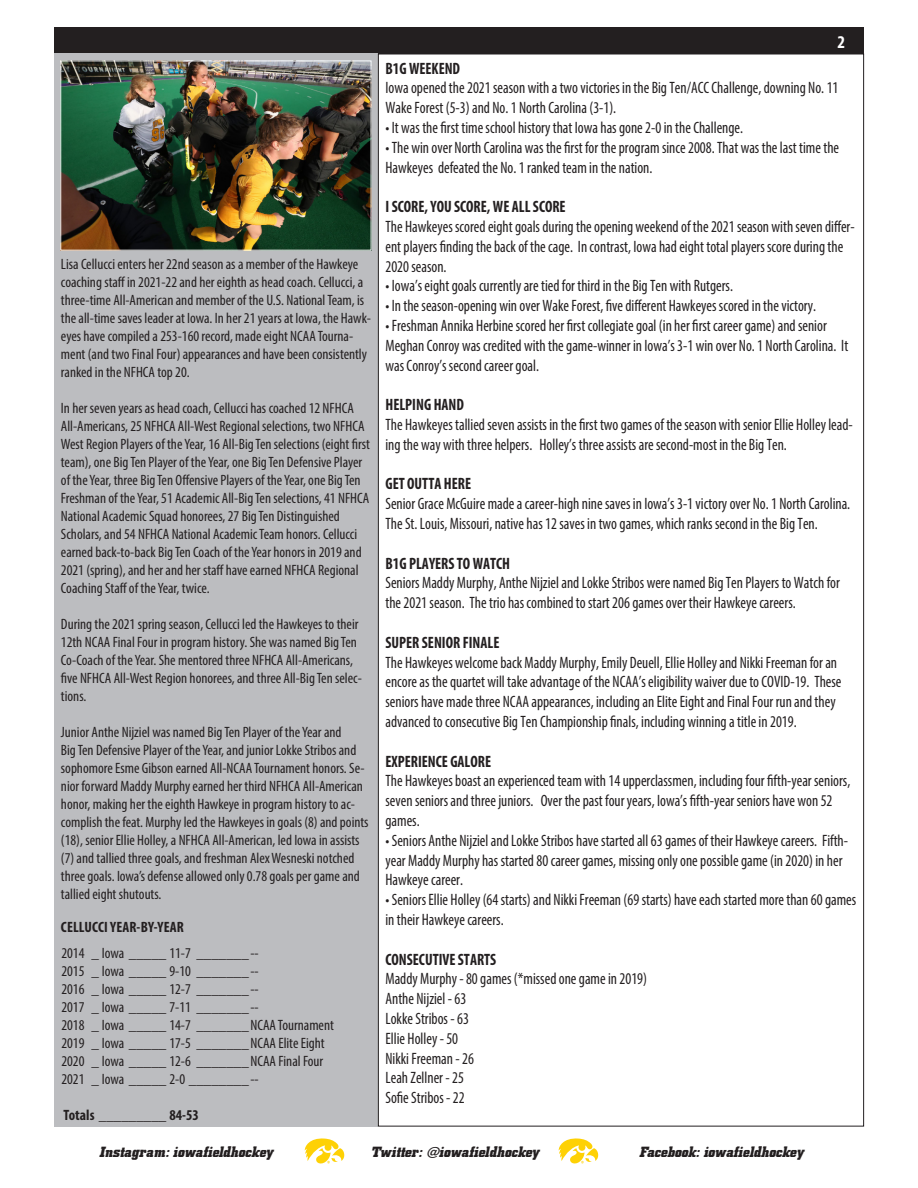
<style>
.page{position:relative;width:918px;height:1188px;background:#fff}
.page>*{position:absolute;margin:0;border:0;box-sizing:border-box;transform-origin:0 0}
.t1{font:700 condensed 18px "Myriad Pro";color:#fff}
.t2{font:condensed 16.5px/19.8px "Myriad Pro";color:#231f20;scale:.93 1}
.t3{font:700 condensed 16.5px "Myriad Pro";color:#231f20;scale:.93 1}
.t4{font:condensed 15px/18px "Myriad Pro";color:#231f20}
.t5{font:italic 700 15px "Hawkeye";color:#231f20}
.t6{font:700 condensed 15px "Myriad Pro";letter-spacing:.01em;color:#231f20}
</style>
<div class="page">
<div style="left:54px;top:27px;width:810px;height:27px;background:#231f20"></div>
<svg style="left:305px;top:1138px;width:39px;height:26px"></svg>
<svg style="left:559px;top:1138px;width:39px;height:26px"></svg>
<div style="left:54px;top:53px;width:324px;height:1074px;background:#bcbdc0"></div>
<img style="left:62px;top:63px;width:307px;height:186px">
<div style="left:60px;top:61px;width:311px;height:190px;border:1px solid #fff"></div>
<p class="t4" style="left:61px;top:254px;width:312px">Lisa Cellucci enters her 22nd season as a member of the Hawkeye coaching staff in 2021-22 and her eighth as head coach. Cellucci, a three-time All-American and member of the U.S. National Team, is the all-time saves leader at Iowa. In her 21 years at Iowa, the Hawk&shy;eyes have compiled a 253-160 record, made eight NCAA Tourna&shy;ment (and two Final Four) appearances and have been consistently ranked in the NFHCA top 20.</p>
<p class="t4" style="left:61px;top:398px;width:311px">In her seven years as head coach, Cellucci has coached 12 NFHCA All-Americans, 25 NFHCA All-West Regional selections, two NFHCA West Region Players of the Year, 16 All-Big Ten selections (eight first team), one Big Ten Player of the Year, one Big Ten Defensive Player of the Year, three Big Ten Offensive Players of the Year, one Big Ten Freshman of the Year, 51 Academic All-Big Ten selections, 41 NFHCA National Academic Squad honorees, 27 Big Ten Distinguished Scholars, and 54 NFHCA National Academic Team honors. Cellucci earned back-to-back Big Ten Coach of the Year honors in 2019 and 2021 (spring), and her and her staff have earned NFHCA Regional Coaching Staff of the Year, twice.</p>
<p class="t4" style="left:61px;top:614px;width:302px">During the 2021 spring season, Cellucci led the Hawkeyes to their 12th NCAA Final Four in program history. She was named Big Ten Co-Coach of the Year. She mentored three NFHCA All-Americans, five NFHCA All-West Region honorees, and three All-Big Ten selec&shy;tions.</p>
<p class="t4" style="left:61px;top:722px;width:309px">Junior Anthe Nijziel was named Big Ten Player of the Year and<br>Big Ten Defensive Player of the Year, and junior Lokke Stribos and sophomore Esme Gibson earned All-NCAA Tournament honors. Se&shy;nior forward Maddy Murphy earned her third NFHCA All-American honor, making her the eighth Hawkeye in program history to ac&shy;complish the feat. Murphy led the Hawkeyes in goals (8) and points (18), senior Ellie Holley, a NFHCA All-American, led Iowa in assists (7) and tallied three goals, and freshman Alex Wesneski notched three goals. Iowa’s defense allowed only 0.78 goals per game and tallied eight shutouts.</p>
<p class="t6" style="left:61px;top:917px;width:124px">CELLUCCI YEAR-BY-YEAR</p>
<p class="t4" style="left:61px;top:943px;width:199px">2014 _ Iowa _____ 11-7 _______--</p>
<p class="t4" style="left:61px;top:961px;width:199px">2015 _ Iowa _____ 9-10 _______--</p>
<p class="t4" style="left:61px;top:979px;width:199px">2016 _ Iowa _____ 12-7 _______--</p>
<p class="t4" style="left:61px;top:997px;width:199px">2017 _ Iowa _____ 7-11 _______--</p>
<p class="t4" style="left:61px;top:1015px;width:274px">2018 _ Iowa _____ 14-7 _______NCAA Tournament</p>
<p class="t4" style="left:61px;top:1033px;width:265px">2019 _ Iowa _____ 17-5 _______NCAA Elite Eight</p>
<p class="t4" style="left:61px;top:1051px;width:263px">2020 _ Iowa _____ 12-6 _______NCAA Final Four</p>
<p class="t4" style="left:61px;top:1069px;width:199px">2021 _ Iowa _____ 2-0 ________--</p>
<p class="t6" style="left:64px;top:1105px;width:137px">Totals _________ 84-53</p>
<p class="t1" style="left:837px;top:31px;width:9px">2</p>
<p class="t3" style="left:386px;top:58px;width:82px">B1G WEEKEND</p>
<p class="t2" style="left:386px;top:78px;width:489px">Iowa opened the 2021 season with a two victories in the Big Ten/ACC Challenge, downing No. 11<br>Wake Forest (5-3) and No. 1 North Carolina (3-1).</p>
<p class="t2" style="left:386px;top:117px;width:386px">• It was the first time school history that Iowa has gone 2-0 in the Challenge.</p>
<p class="t2" style="left:386px;top:137px;width:489px">• The win over North Carolina was the first for the program since 2008. That was the last time the<br>Hawkeyes defeated the No. 1 ranked team in the nation.</p>
<p class="t3" style="left:386px;top:196px;width:195px">I SCORE, YOU SCORE, WE ALL SCORE</p>
<p class="t2" style="left:386px;top:216px;width:506px">The Hawkeyes scored eight goals during the opening weekend of the 2021 season with seven differ&shy;ent players finding the back of the cage. In contrast, Iowa had eight total players score during the<br>2020 season.</p>
<p class="t2" style="left:386px;top:276px;width:375px">• Iowa’s eight goals currently are tied for third in the Big Ten with Rutgers.</p>
<p class="t2" style="left:386px;top:296px;width:464px">• In the season-opening win over Wake Forest, five different Hawkeyes scored in the victory.</p>
<p class="t2" style="left:386px;top:315px;width:499px">• Freshman Annika Herbine scored her first collegiate goal (in her first career game) and senior<br>Meghan Conroy was credited with the game-winner in Iowa’s 3-1 win over No. 1 North Carolina. It was Conroy’s second career goal.</p>
<p class="t3" style="left:386px;top:394px;width:86px">HELPING HAND</p>
<p class="t2" style="left:386px;top:414px;width:504px">The Hawkeyes tallied seven assists in the first two games of the season with senior Ellie Holley lead&shy;ing the way with three helpers. Holley’s three assists are second-most in the Big Ten.</p>
<p class="t3" style="left:386px;top:473px;width:93px">GET OUTTA HERE</p>
<p class="t2" style="left:386px;top:494px;width:501px">Senior Grace McGuire made a career-high nine saves in Iowa’s 3-1 victory over No. 1 North Carolina.<br>The St. Louis, Missouri, native has 12 saves in two games, which ranks second in the Big Ten.</p>
<p class="t3" style="left:386px;top:553px;width:136px">B1G PLAYERS TO WATCH</p>
<p class="t2" style="left:386px;top:573px;width:490px">Seniors Maddy Murphy, Anthe Nijziel and Lokke Stribos were named Big Ten Players to Watch for the 2021 season. The trio has combined to start 206 games over their Hawkeye careers.</p>
<p class="t3" style="left:386px;top:632px;width:124px">SUPER SENIOR FINALE</p>
<p class="t2" style="left:386px;top:652px;width:492px">The Hawkeyes welcome back Maddy Murphy, Emily Deuell, Ellie Holley and Nikki Freeman for an encore as the quartet will take advantage of the NCAA’s eligibility waiver due to COVID-19. These seniors have made three NCAA appearances, including an Elite Eight and Final Four run and they advanced to consecutive Big Ten Championship finals, including winning a title in 2019.</p>
<p class="t3" style="left:386px;top:751px;width:115px">EXPERIENCE GALORE</p>
<p class="t2" style="left:386px;top:771px;width:501px">The Hawkeyes boast an experienced team with 14 upperclassmen, including four fifth-year seniors, seven seniors and three juniors. Over the past four years, Iowa’s fifth-year seniors have won 52 games.</p>
<p class="t2" style="left:386px;top:830px;width:499px">• Seniors Anthe Nijziel and Lokke Stribos have started all 63 games of their Hawkeye careers. Fifth&shy;year Maddy Murphy has started 80 career games, missing only one possible game (in 2020) in her<br>Hawkeye career.</p>
<p class="t2" style="left:386px;top:890px;width:508px">• Seniors Ellie Holley (64 starts) and Nikki Freeman (69 starts) have each started more than 60 games in their Hawkeye careers.</p>
<p class="t3" style="left:386px;top:949px;width:121px">CONSECUTIVE STARTS</p>
<p class="t2" style="left:386px;top:969px;width:283px">Maddy Murphy - 80 games (*missed one game in 2019)</p>
<p class="t2" style="left:386px;top:989px;width:88px">Anthe Nijziel - 63</p>
<p class="t2" style="left:386px;top:1008px;width:91px">Lokke Stribos - 63</p>
<p class="t2" style="left:386px;top:1028px;width:80px">Ellie Holley - 50</p>
<p class="t2" style="left:386px;top:1048px;width:97px">Nikki Freeman - 26</p>
<p class="t2" style="left:386px;top:1068px;width:86px">Leah Zellner - 25</p>
<p class="t2" style="left:386px;top:1088px;width:87px">Sofie Stribos - 22</p>
<p class="t5" style="left:99px;top:1143px;width:176px">Instagram: iowafieldhockey</p>
<p class="t5" style="left:371px;top:1143px;width:170px">Twitter: @iowafieldhockey</p>
<p class="t5" style="left:639px;top:1143px;width:166px">Facebook: iowafieldhockey</p>
</div>
